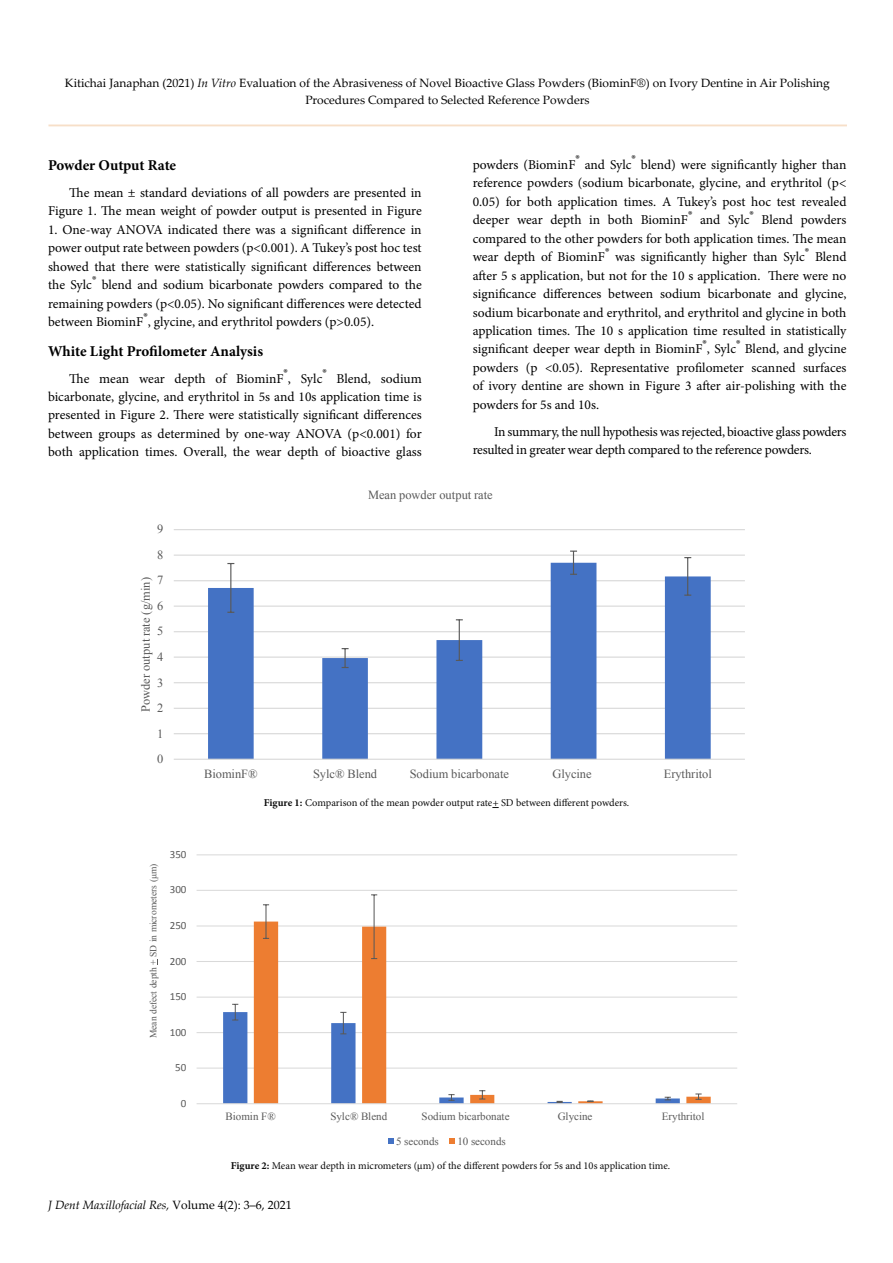
<style>
.page{position:relative;width:893px;height:1263px;background:#fff}
.page>*{position:absolute;margin:0;border:0;box-sizing:border-box;transform-origin:0 0}
.t1{font:700 15px "Minion Pro";letter-spacing:-.005em;color:#000}
.t2{font:13.5px/18.5px "Minion Pro";letter-spacing:-.01em;color:#000;text-align:justify}
.t3{font:12.45px "Times New Roman";color:#595959}
.t4{font:12px/17px "Palatino Linotype";color:#000;text-align:center}
.t5{font:italic 12px "Palatino Linotype";color:#000}
.t6{font:10.95px "Times New Roman";letter-spacing:-.005em;color:#595959}
.t7{font:10.95px "Calibri";color:#595959}
.t8{font:10.5px "Minion Pro";color:#0d0d0d}
.t9{font:9.6px "Times New Roman";color:#595959}
.s1{font-style:italic}
.s2{font-weight:700}
.s3{font-style:normal}
</style>
<div class="page">
<hr style="left:48px;top:125px;width:799px;height:1px;background:#f7dfc8">
<hr style="left:174px;top:733px;width:571px;height:1px;background:#d9d9d9">
<hr style="left:174px;top:708px;width:571px;height:1px;background:#d9d9d9">
<hr style="left:174px;top:682px;width:571px;height:1px;background:#d9d9d9">
<hr style="left:174px;top:656px;width:571px;height:2px;background:#d9d9d9">
<hr style="left:174px;top:631px;width:571px;height:1px;background:#d9d9d9">
<hr style="left:174px;top:605px;width:571px;height:2px;background:#d9d9d9">
<hr style="left:174px;top:580px;width:571px;height:1px;background:#d9d9d9">
<hr style="left:174px;top:554px;width:571px;height:2px;background:#d9d9d9">
<hr style="left:174px;top:529px;width:571px;height:1px;background:#d9d9d9">
<svg style="left:208px;top:563px;width:503px;height:196px"></svg>
<svg style="left:227px;top:563px;width:7px;height:50px"></svg>
<svg style="left:342px;top:648px;width:7px;height:20px"></svg>
<svg style="left:456px;top:619px;width:7px;height:42px"></svg>
<svg style="left:570px;top:550px;width:7px;height:25px"></svg>
<svg style="left:684px;top:557px;width:7px;height:39px"></svg>
<hr style="left:174px;top:759px;width:571px;height:1px;background:#d9d9d9">
<hr style="left:197px;top:1067px;width:540px;height:1px;background:#d9d9d9">
<hr style="left:197px;top:1032px;width:540px;height:1px;background:#d9d9d9">
<hr style="left:197px;top:996px;width:540px;height:2px;background:#d9d9d9">
<hr style="left:197px;top:961px;width:540px;height:1px;background:#d9d9d9">
<hr style="left:197px;top:925px;width:540px;height:1px;background:#d9d9d9">
<hr style="left:197px;top:890px;width:540px;height:1px;background:#d9d9d9">
<hr style="left:197px;top:854px;width:540px;height:1px;background:#d9d9d9">
<svg style="left:254px;top:921px;width:457px;height:182px"></svg>
<svg style="left:263px;top:904px;width:6px;height:35px"></svg>
<hr style="left:374px;top:927px;width:1px;height:31px;background:#595959">
<hr style="left:374px;top:895px;width:1px;height:32px;background:#595959">
<svg style="left:223px;top:1004px;width:457px;height:99px"></svg>
<svg style="left:695px;top:1093px;width:7px;height:7px"></svg>
<hr style="left:197px;top:1103px;width:540px;height:1px;background:#d9d9d9">
<svg style="left:388px;top:1139px;width:6px;height:5px"></svg>
<svg style="left:450px;top:1139px;width:5px;height:5px"></svg>
<p class="t4" style="left:65px;top:74px;width:766px">Kitichai Janaphan (2021) <span class="s1">In Vitro</span> Evaluation of the Abrasiveness of Novel Bioactive Glass Powders (BiominF®) on Ivory Dentine in Air Polishing<br>Procedures Compared to Selected Reference Powders</p>
<p class="t1" style="left:48px;top:155px;width:130px">Powder Output Rate</p>
<p class="t2" style="left:48px;top:183px;width:375px;text-align:right">The mean ± standard deviations of all powders are presented in<br>Figure 1. The mean weight of powder output is presented in Figure</p>
<p class="t2" style="left:48px;top:220px;width:375px">1. One-way ANOVA indicated there was a significant difference in power output rate between powders (p&lt;0.001). A Tukey’s post hoc test showed that there were statistically significant differences between the Sylc® blend and sodium bicarbonate powders compared to the remaining powders (p&lt;0.05). No significant differences were detected between BiominF®, glycine, and erythritol powders (p&gt;0.05).</p>
<p class="t1" style="left:48px;top:340px;width:217px">White Light Profilometer Analysis</p>
<p class="t2" style="left:48px;top:369px;width:375px;text-indent:21px">The mean wear depth of BiominF®, Sylc® Blend, sodium bicarbonate, glycine, and erythritol in 5s and 10s application time is presented in Figure 2. There were statistically significant differences between groups as determined by one-way ANOVA (p&lt;0.001) for both application times. Overall, the wear depth of bioactive glass</p>
<p class="t2" style="left:473px;top:155px;width:375px">powders (BiominF® and Sylc® blend) were significantly higher than reference powders (sodium bicarbonate, glycine, and erythritol (p&lt; 0.05) for both application times. A Tukey’s post hoc test revealed deeper wear depth in both BiominF® and Sylc® Blend powders compared to the other powders for both application times. The mean wear depth of BiominF® was significantly higher than Sylc® Blend after 5 s application, but not for the 10 s application. There were no significance differences between sodium bicarbonate and glycine, sodium bicarbonate and erythritol, and erythritol and glycine in both application times. The 10 s application time resulted in statistically significant deeper wear depth in BiominF®, Sylc® Blend, and glycine powders (p &lt;0.05). Representative profilometer scanned surfaces of ivory dentine are shown in Figure 3 after air-polishing with the powders for 5s and 10s.</p>
<p class="t2" style="left:473px;top:422px;width:375px;text-indent:21px">In summary, the null hypothesis was rejected, bioactive glass powders resulted in greater wear depth compared to the reference powders.</p>
<p class="t3" style="left:157px;top:521px;width:8px">9</p>
<p class="t3" style="left:157px;top:546px;width:8px">8</p>
<p class="t3" style="left:157px;top:572px;width:8px">7</p>
<p class="t3" style="left:137px;top:712px;width:136px;rotate:-90deg">Powder output rate (g/min)</p>
<p class="t3" style="left:157px;top:597px;width:8px">6</p>
<p class="t3" style="left:157px;top:623px;width:8px">5</p>
<p class="t3" style="left:157px;top:648px;width:8px">4</p>
<p class="t3" style="left:157px;top:674px;width:8px">3</p>
<p class="t3" style="left:157px;top:699px;width:8px">2</p>
<p class="t3" style="left:157px;top:725px;width:8px">1</p>
<p class="t3" style="left:157px;top:750px;width:8px">0</p>
<p class="t9" style="left:147px;top:1038px;width:176px;rotate:-90deg">Mean defect depth + SD in micrometers (μm)</p>
<p class="t7" style="left:170px;top:847px;width:18px">350</p>
<p class="t7" style="left:170px;top:883px;width:18px">300</p>
<p class="t7" style="left:170px;top:918px;width:18px">250</p>
<p class="t7" style="left:170px;top:954px;width:18px">200</p>
<p class="t7" style="left:170px;top:989px;width:18px">150</p>
<p class="t7" style="left:170px;top:1025px;width:18px">100</p>
<p class="t7" style="left:175px;top:1061px;width:13px">50</p>
<p class="t7" style="left:181px;top:1096px;width:7px">0</p>
<p class="t3" style="left:368px;top:486px;width:126px">Mean powder output rate</p>
<p class="t3" style="left:204px;top:765px;width:55px">BiominF®</p>
<p class="t3" style="left:313px;top:765px;width:66px">Sylc® Blend</p>
<p class="t3" style="left:410px;top:765px;width:101px">Sodium bicarbonate</p>
<p class="t3" style="left:552px;top:765px;width:41px">Glycine</p>
<p class="t3" style="left:664px;top:765px;width:50px">Erythritol</p>
<p class="t8" style="left:264px;top:796px;width:367px"><span class="s2">Figure 1:</span> Comparison of the mean powder output rate<span class="s1">+</span> SD between different powders.</p>
<p class="t6" style="left:226px;top:1109px;width:52px">Biomin F®</p>
<p class="t6" style="left:330px;top:1109px;width:58px">Sylc® Blend</p>
<p class="t6" style="left:422px;top:1109px;width:90px">Sodium bicarbonate</p>
<p class="t6" style="left:558px;top:1109px;width:36px">Glycine</p>
<p class="t6" style="left:662px;top:1109px;width:44px">Erythritol</p>
<p class="t6" style="left:396px;top:1134px;width:44px">5 seconds</p>
<p class="t6" style="left:457px;top:1134px;width:50px">10 seconds</p>
<p class="t8" style="left:231px;top:1159px;width:441px"><span class="s2">Figure 2:</span> Mean wear depth in micrometers (μm) of the different powders for 5s and 10s application time.</p>
<p class="t5" style="left:48px;top:1196px;width:245px">J Dent Maxillofacial Res, <span class="s3">Volume 4(2): 3–6, 2021</span></p>
</div>
